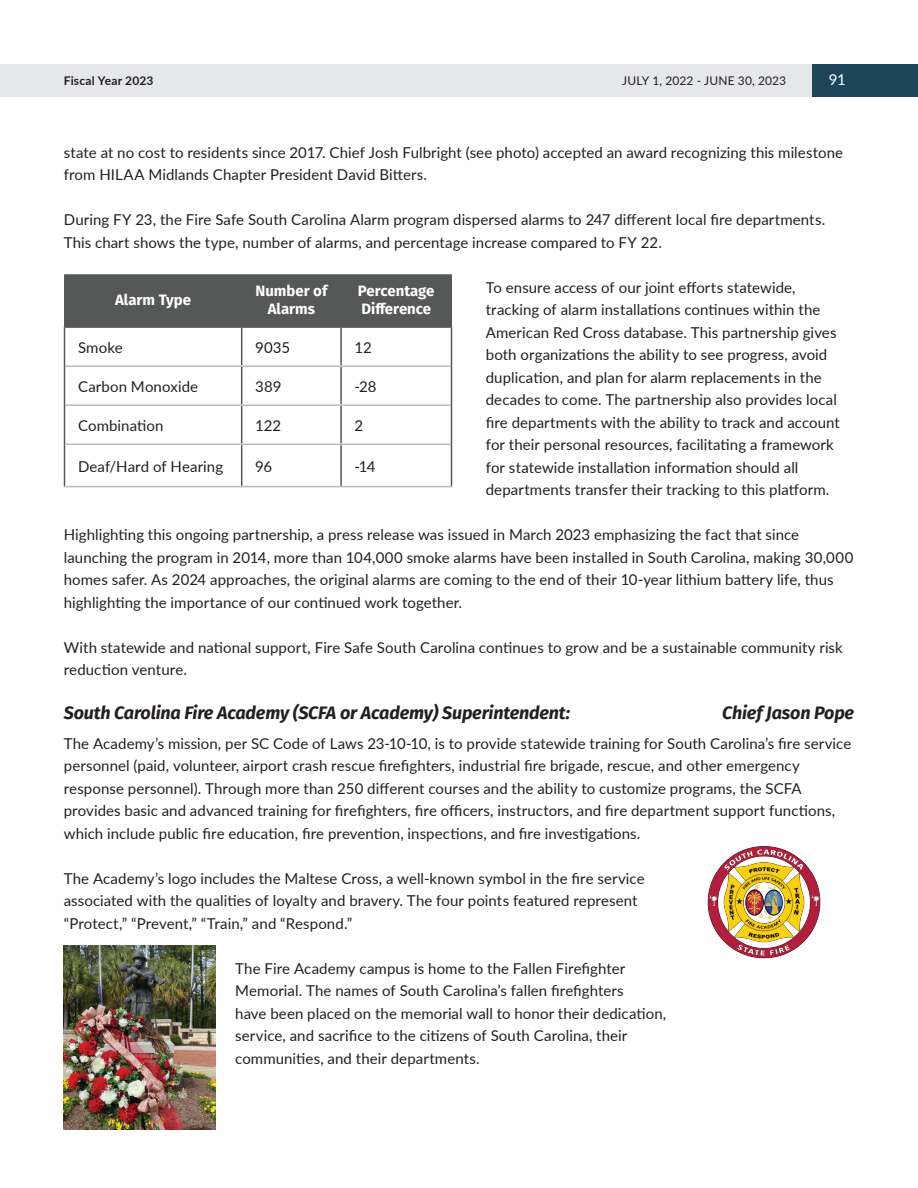
<style>
.page{position:relative;width:918px;height:1188px;background:#fff}
.page>*{position:absolute;margin:0;border:0;box-sizing:border-box;transform-origin:0 0}
.t1{font:italic 700 18px "Fira Sans";letter-spacing:-.01em;color:#231f20}
.t2{font:15px/22.5px "Lato";letter-spacing:.005em;color:#231f20}
.t3{font:700 15px/18px "Fira Sans";color:#fff;text-align:center}
.t4{font:15px "Lato";color:#fff}
.t5{font:12px "Lato";letter-spacing:.015em;color:#231f20}
.t6{font:700 12px "Lato";letter-spacing:.015em;color:#231f20}
</style>
<div class="page">
<div style="left:65px;top:275px;width:386px;height:51px;background:#565757"></div>
<svg style="left:65px;top:328px;width:386px;height:158px"></svg>
<hr style="left:241px;top:275px;width:1px;height:51px;background:#565757">
<hr style="left:340px;top:275px;width:2px;height:51px;background:#565757">
<hr style="left:241px;top:328px;width:1px;height:37px;background:#565757">
<hr style="left:340px;top:328px;width:2px;height:37px;background:#565757">
<hr style="left:241px;top:367px;width:1px;height:37px;background:#565757">
<hr style="left:340px;top:367px;width:2px;height:37px;background:#565757">
<hr style="left:241px;top:406px;width:1px;height:38px;background:#565757">
<hr style="left:340px;top:406px;width:2px;height:38px;background:#565757">
<hr style="left:241px;top:445px;width:1px;height:41px;background:#565757">
<hr style="left:340px;top:445px;width:2px;height:41px;background:#565757">
<hr style="left:65px;top:365px;width:177px;height:2px;background:#bbb">
<hr style="left:242px;top:365px;width:99px;height:2px;background:#bbb">
<hr style="left:341px;top:365px;width:110px;height:2px;background:#bbb">
<hr style="left:65px;top:404px;width:177px;height:2px;background:#bbb">
<hr style="left:242px;top:404px;width:99px;height:2px;background:#bbb">
<hr style="left:341px;top:404px;width:110px;height:2px;background:#bbb">
<hr style="left:65px;top:444px;width:177px;height:1px;background:#bbb">
<hr style="left:242px;top:444px;width:99px;height:1px;background:#bbb">
<hr style="left:341px;top:444px;width:110px;height:1px;background:#bbb">
<hr style="left:64px;top:486px;width:178px;height:1px;background:#bbb">
<hr style="left:242px;top:486px;width:99px;height:1px;background:#bbb">
<hr style="left:341px;top:486px;width:111px;height:1px;background:#bbb">
<hr style="left:64px;top:328px;width:1px;height:38px;background:#565757">
<hr style="left:451px;top:328px;width:1px;height:38px;background:#565757">
<hr style="left:64px;top:366px;width:1px;height:39px;background:#565757">
<hr style="left:451px;top:366px;width:1px;height:39px;background:#565757">
<hr style="left:64px;top:405px;width:1px;height:39px;background:#565757">
<hr style="left:451px;top:405px;width:1px;height:39px;background:#565757">
<hr style="left:64px;top:444px;width:1px;height:42px;background:#565757">
<hr style="left:451px;top:444px;width:1px;height:42px;background:#565757">
<hr style="left:64px;top:274px;width:178px;height:1px;background:#565757">
<hr style="left:64px;top:275px;width:1px;height:51px;background:#565757">
<hr style="left:242px;top:274px;width:99px;height:1px;background:#565757">
<hr style="left:341px;top:274px;width:111px;height:1px;background:#565757">
<hr style="left:451px;top:275px;width:1px;height:51px;background:#565757">
<hr style="left:64px;top:326px;width:178px;height:2px;background:#565757">
<hr style="left:242px;top:326px;width:99px;height:2px;background:#565757">
<hr style="left:341px;top:326px;width:111px;height:2px;background:#565757">
<img style="left:707px;top:846px;width:114px;height:113px">
<img style="left:64px;top:945px;width:151px;height:185px">
<div style="left:812px;top:64px;width:106px;height:32px;background:#1e465b"></div>
<div style="left:0;top:64px;width:342px;height:32px;background:#e6e7e9"></div>
<div style="left:342px;top:64px;width:470px;height:32px;background:#e6e7e9"></div>
<p class="t6" style="left:64px;top:72px;width:91px">Fiscal Year 2023</p>
<p class="t5" style="left:622px;top:72px;width:166px">JULY 1, 2022 - JUNE 30, 2023</p>
<p class="t4" style="left:829px;top:69px;width:19px">91</p>
<p class="t2" style="left:64px;top:141px;width:781px">state at no cost to residents since 2017. Chief Josh Fulbright (see photo) accepted an award recognizing this milestone from HILAA Midlands Chapter President David Bitters.</p>
<p class="t2" style="left:64px;top:208px;width:763px">During FY 23, the Fire Safe South Carolina Alarm program dispersed alarms to 247 different local fire departments.<br>This chart shows the type, number of alarms, and percentage increase compared to FY 22.</p>
<p class="t2" style="left:486px;top:276px;width:356px">To ensure access of our joint efforts statewide, tracking of alarm installations continues within the American Red Cross database. This partnership gives both organizations the ability to see progress, avoid duplication, and plan for alarm replacements in the decades to come. The partnership also provides local fire departments with the ability to track and account for their personal resources, facilitating a framework for statewide installation information should all departments transfer their tracking to this platform.</p>
<p class="t2" style="left:64px;top:523px;width:791px">Highlighting this ongoing partnership, a press release was issued in March 2023 emphasizing the fact that since launching the program in 2014, more than 104,000 smoke alarms have been installed in South Carolina, making 30,000 homes safer. As 2024 approaches, the original alarms are coming to the end of their 10-year lithium battery life, thus highlighting the importance of our continued work together.</p>
<p class="t2" style="left:64px;top:636px;width:781px">With statewide and national support, Fire Safe South Carolina continues to grow and be a sustainable community risk reduction venture.</p>
<p class="t1" style="left:64px;top:698px;width:508px">South Carolina Fire Academy (SCFA or Academy) Superintendent:</p>
<p class="t1" style="left:722px;top:698px;width:133px">Chief Jason Pope</p>
<p class="t2" style="left:64px;top:731px;width:789px">The Academy’s mission, per SC Code of Laws 23-10-10, is to provide statewide training for South Carolina’s fire service personnel (paid, volunteer, airport crash rescue firefighters, industrial fire brigade, rescue, and other emergency response personnel). Through more than 250 different courses and the ability to customize programs, the SCFA provides basic and advanced training for firefighters, fire officers, instructors, and fire department support functions, which include public fire education, fire prevention, inspections, and fire investigations.</p>
<p class="t2" style="left:64px;top:866px;width:582px">The Academy’s logo includes the Maltese Cross, a well-known symbol in the fire service associated with the qualities of loyalty and bravery. The four points featured represent “Protect,” “Prevent,” “Train,” and “Respond.”</p>
<p class="t2" style="left:235px;top:956px;width:433px">The Fire Academy campus is home to the Fallen Firefighter Memorial. The names of South Carolina’s fallen firefighters<br>have been placed on the memorial wall to honor their dedication, service, and sacrifice to the citizens of South Carolina, their communities, and their departments.</p>
<p class="t3" style="left:115px;top:289px;width:78px">Alarm Type</p>
<p class="t3" style="left:255px;top:280px;width:73px">Number of<br>Alarms</p>
<p class="t3" style="left:358px;top:280px;width:78px;text-align:left">Percentage<br>Difference</p>
<p class="t2" style="left:78px;top:335px;width:46px">Smoke</p>
<p class="t2" style="left:255px;top:335px;width:36px">9035</p>
<p class="t2" style="left:355px;top:335px;width:19px">12</p>
<p class="t2" style="left:78px;top:374px;width:122px">Carbon Monoxide</p>
<p class="t2" style="left:255px;top:374px;width:28px">389</p>
<p class="t2" style="left:355px;top:374px;width:23px">-28</p>
<p class="t2" style="left:78px;top:413px;width:87px">Combination</p>
<p class="t2" style="left:255px;top:413px;width:28px">122</p>
<p class="t2" style="left:355px;top:413px;width:10px">2</p>
<p class="t2" style="left:78px;top:454px;width:147px">Deaf/Hard of Hearing</p>
<p class="t2" style="left:255px;top:454px;width:18px">96</p>
<p class="t2" style="left:355px;top:454px;width:23px">-14</p>
</div>
